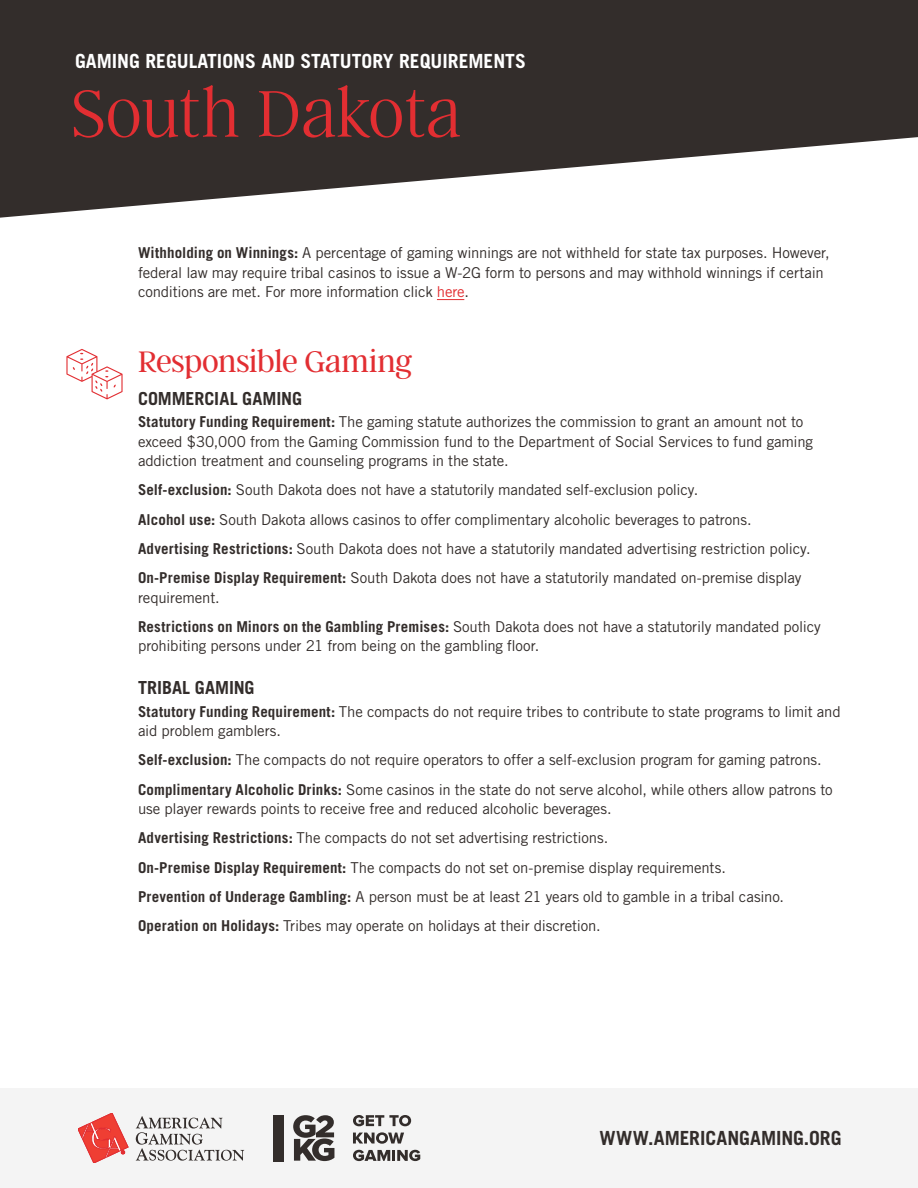
<style>
.page{position:relative;width:918px;height:1188px;background:#fff}
.page>*{position:absolute;margin:0;border:0;box-sizing:border-box;transform-origin:0 0}
.t1{font:100 73.5px "Argent CF";color:#e22e32}
.t2{font:300 33px "Argent CF";letter-spacing:-.01em;color:#e22e32}
.t3{font:700 19.5px "Trade Gothic LT Std";color:#fff}
.t4{font:700 19.5px "Trade Gothic LT Std";color:#332d2b}
.t5{font:700 18px "Trade Gothic LT Std";letter-spacing:-.005em;color:#332d2b}
.t6{font:15px/29.2px "Trade Gothic LT Std";letter-spacing:-.01em;color:#332d2b}
.s1{font-weight:700}
.s2{color:#e22e32}
</style>
<div class="page">
<svg style="left:0;top:0;width:918px;height:218px;fill:#332d2b"></svg>
<div style="left:0;top:1088px;width:918px;height:100px;background:#f4f4f4"></div>
<svg style="left:78px;top:1113px;width:50px;height:50px"></svg>
<svg style="left:136px;top:1116px;width:108px;height:45px"></svg>
<svg style="left:293px;top:1115px;width:41px;height:46px"></svg>
<div style="left:273px;top:1115px;width:10px;height:46px;background:#332d2b"></div>
<svg style="left:353px;top:1132px;width:51px;height:12px"></svg>
<svg style="left:353px;top:1150px;width:67px;height:11px"></svg>
<svg style="left:353px;top:1115px;width:58px;height:11px"></svg>
<svg style="left:437px;top:299px;width:27px;height:1px"></svg>
<svg style="left:66px;top:349px;width:57px;height:50px"></svg>
<h3 class="t3" style="left:75px;top:50px;width:452px">GAMING REGULATIONS AND STATUTORY REQUIREMENTS</h3>
<h1 class="t1" style="left:72px;top:76px;width:391px">South Dakota</h1>
<p class="t6" style="left:138px;top:243px;width:693px;line-height:19.5px"><span class="s1">Withholding on Winnings:</span> A percentage of gaming winnings are not withheld for state tax purposes. However, federal law may require tribal casinos to issue a W-2G form to persons and may withhold winnings if certain conditions are met. For more information click <span class="s2">here</span>.</p>
<h2 class="t2" style="left:138px;top:344px;width:276px">Responsible Gaming</h2>
<p class="t5" style="left:138px;top:387px;width:166px">COMMERCIAL GAMING</p>
<p class="t6" style="left:138px;top:412px;width:677px;line-height:19.5px"><span class="s1">Statutory Funding Requirement:</span> The gaming statute authorizes the commission to grant an amount not to exceed $30,000 from the Gaming Commission fund to the Department of Social Services to fund gaming addiction treatment and counseling programs in the state.</p>
<p class="t6" style="left:138px;top:475px;width:674px"><span class="s1">Self-exclusion:</span> South Dakota does not have a statutorily mandated self-exclusion policy.<br><span class="s1">Alcohol use:</span> South Dakota allows casinos to offer complimentary alcoholic beverages to patrons.<br><span class="s1">Advertising Restrictions:</span> South Dakota does not have a statutorily mandated advertising restriction policy.<br><span class="s1">On-Premise Display Requirement:</span> South Dakota does not have a statutorily mandated on-premise display</p>
<p class="t6" style="left:138px;top:582px;width:684px">requirement.<br><span class="s1">Restrictions on Minors on the Gambling Premises:</span> South Dakota does not have a statutorily mandated policy</p>
<p class="t6" style="left:138px;top:631px;width:403px">prohibiting persons under 21 from being on the gambling floor.</p>
<p class="t5" style="left:138px;top:677px;width:118px">TRIBAL GAMING</p>
<p class="t6" style="left:138px;top:701px;width:704px;line-height:19.5px"><span class="s1">Statutory Funding Requirement:</span> The compacts do not require tribes to contribute to state programs to limit and aid problem gamblers.</p>
<p class="t6" style="left:138px;top:745px;width:696px"><span class="s1">Self-exclusion:</span> The compacts do not require operators to offer a self-exclusion program for gaming patrons.<br><span class="s1">Complimentary Alcoholic Drinks:</span> Some casinos in the state do not serve alcohol, while others allow patrons to</p>
<p class="t6" style="left:138px;top:794px;width:648px">use player rewards points to receive free and reduced alcoholic beverages.<br><span class="s1">Advertising Restrictions:</span> The compacts do not set advertising restrictions.<br><span class="s1">On-Premise Display Requirement:</span> The compacts do not set on-premise display requirements.<br><span class="s1">Prevention of Underage Gambling:</span> A person must be at least 21 years old to gamble in a tribal casino.<br><span class="s1">Operation on Holidays:</span> Tribes may operate on holidays at their discretion.</p>
<h3 class="t4" style="left:599px;top:1126px;width:244px">WWW.AMERICANGAMING.ORG</h3>
</div>
